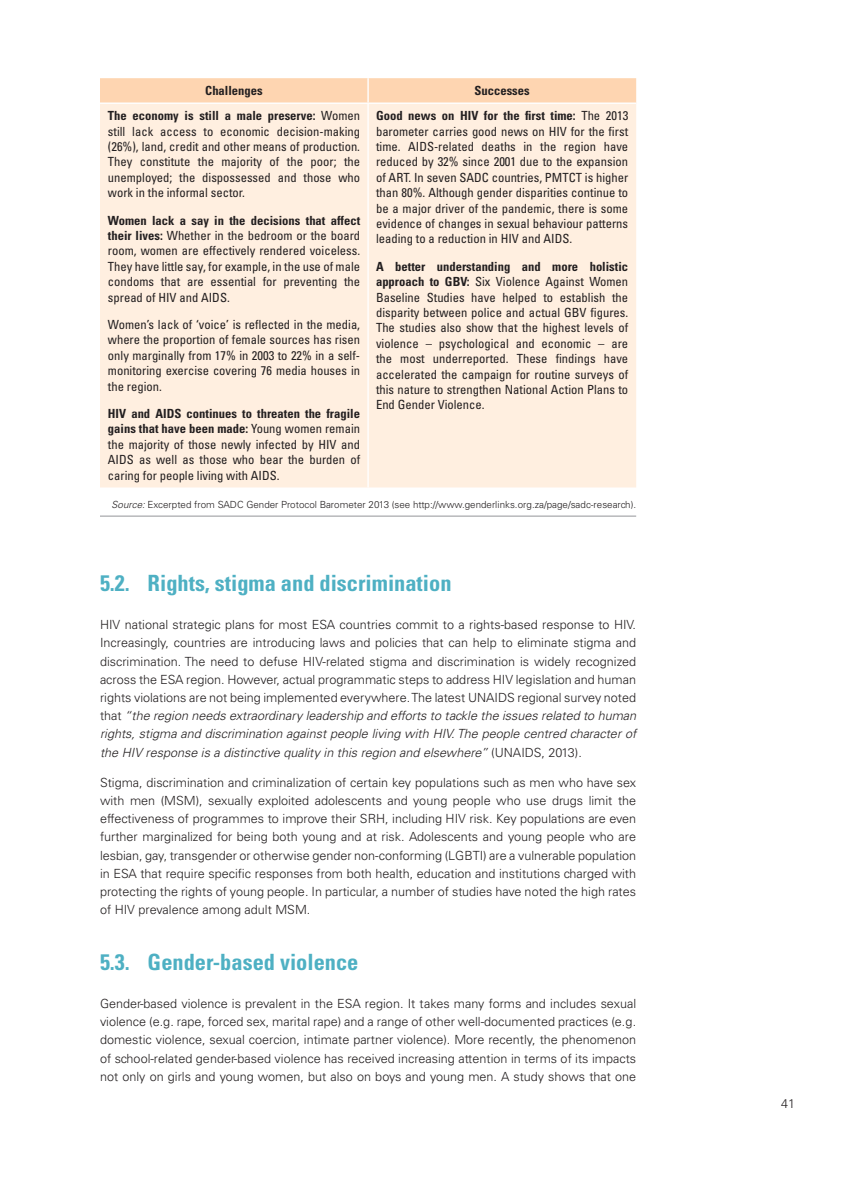
<style>
.page{position:relative;width:841px;height:1177px;background:#fff}
.page>*{position:absolute;margin:0;border:0;box-sizing:border-box;transform-origin:0 0}
.t1{font:700 condensed 22.35px "Univers LT Std";color:#4eb0c3}
.t2{font:300 12.6px/18.1px "Univers LT Std";color:#231f20;text-align:justify}
.t3{font:condensed 12.6px/15.5px "Univers LT Std";color:#231f20;text-align:justify}
.t4{font:700 condensed 12.6px "Univers LT Std";color:#231f20}
.t5{font:300 9.75px "Univers LT Std";color:#231f20}
.s1{font-weight:700}
.s2{font-style:italic}
</style>
<div class="page">
<hr style="left:100px;top:516px;width:536px;height:1px;background:#939598">
<div style="left:100px;top:78px;width:536px;height:24px;background:#fed5b1"></div>
<div style="left:100px;top:104px;width:536px;height:383px;background:#ffefe0"></div>
<hr style="left:367px;top:78px;width:2px;height:24px;background:#fff">
<hr style="left:367px;top:104px;width:2px;height:383px;background:#fff">
<p class="t4" style="left:205px;top:86px;width:59px">Challenges</p>
<p class="t4" style="left:474px;top:86px;width:57px">Successes</p>
<p class="t3" style="left:108px;top:109px;width:254px"><span class="s1">The economy is still a male preserve:</span> Women still lack access to economic decision-making (26%), land, credit and other means of production.<br>They constitute the majority of the poor; the unemployed; the dispossessed and those who work in the informal sector.</p>
<p class="t3" style="left:108px;top:213px;width:254px"><span class="s1">Women lack a say in the decisions that affect their lives:</span> Whether in the bedroom or the board room, women are effectively rendered voiceless.<br>They have little say, for example, in the use of male condoms that are essential for preventing the spread of HIV and AIDS.</p>
<p class="t3" style="left:108px;top:318px;width:254px">Women’s lack of ‘voice’ is reflected in the media, where the proportion of female sources has risen only marginally from 17% in 2003 to 22% in a self&shy;monitoring exercise covering 76 media houses in the region.</p>
<p class="t3" style="left:108px;top:406px;width:254px"><span class="s1">HIV and AIDS continues to threaten the fragile gains that have been made:</span> Young women remain the majority of those newly infected by HIV and AIDS as well as those who bear the burden of caring for people living with AIDS.</p>
<p class="t3" style="left:376px;top:109px;width:254px"><span class="s1">Good news on HIV for the first time:</span> The 2013 barometer carries good news on HIV for the first time. AIDS-related deaths in the region have reduced by 32% since 2001 due to the expansion of ART. In seven SADC countries, PMTCT is higher than 80%. Although gender disparities continue to be a major driver of the pandemic, there is some evidence of changes in sexual behaviour patterns leading to a reduction in HIV and AIDS.</p>
<p class="t3" style="left:376px;top:259px;width:254px"><span class="s1">A better understanding and more holistic approach to GBV:</span> Six Violence Against Women Baseline Studies have helped to establish the disparity between police and actual GBV figures.<br>The studies also show that the highest levels of violence – psychological and economic – are the most underreported. These findings have accelerated the campaign for routine surveys of this nature to strengthen National Action Plans to End Gender Violence.</p>
<p class="t5" style="left:112px;top:501px;width:526px"><span class="s2">Source:</span> Excerpted from SADC Gender Protocol Barometer 2013 (see http://www.genderlinks.org.za/page/sadc-research).</p>
<h1 class="t1" style="left:100px;top:575px;width:353px">5.2. Rights, stigma and discrimination</h1>
<p class="t2" style="left:100px;top:617px;width:538px">HIV national strategic plans for most ESA countries commit to a rights-based response to HIV.<br>Increasingly, countries are introducing laws and policies that can help to eliminate stigma and discrimination. The need to defuse HIV-related stigma and discrimination is widely recognized across the ESA region. However, actual programmatic steps to address HIV legislation and human rights violations are not being implemented everywhere. The latest UNAIDS regional survey noted that <span class="s2">“the region needs extraordinary leadership and efforts to tackle the issues related to human rights, stigma and discrimination against people living with HIV. The people centred character of the HIV response is a distinctive quality in this region and elsewhere”</span> (UNAIDS, 2013).</p>
<p class="t2" style="left:100px;top:774px;width:538px">Stigma, discrimination and criminalization of certain key populations such as men who have sex with men (MSM), sexually exploited adolescents and young people who use drugs limit the effectiveness of programmes to improve their SRH, including HIV risk. Key populations are even further marginalized for being both young and at risk. Adolescents and young people who are lesbian, gay, transgender or otherwise gender non-conforming (LGBTI) are a vulnerable population in ESA that require specific responses from both health, education and institutions charged with protecting the rights of young people. In particular, a number of studies have noted the high rates of HIV prevalence among adult MSM.</p>
<h1 class="t1" style="left:100px;top:954px;width:260px">5.3. Gender-based violence</h1>
<p class="t2" style="left:100px;top:995px;width:538px">Gender-based violence is prevalent in the ESA region. It takes many forms and includes sexual violence (e.g. rape, forced sex, marital rape) and a range of other well-documented practices (e.g. domestic violence, sexual coercion, intimate partner violence). More recently, the phenomenon of school-related gender-based violence has received increasing attention in terms of its impacts not only on girls and young women, but also on boys and young men. A study shows that one</p>
<p class="t2" style="left:781px;top:1095px;width:16px">41</p>
</div>
